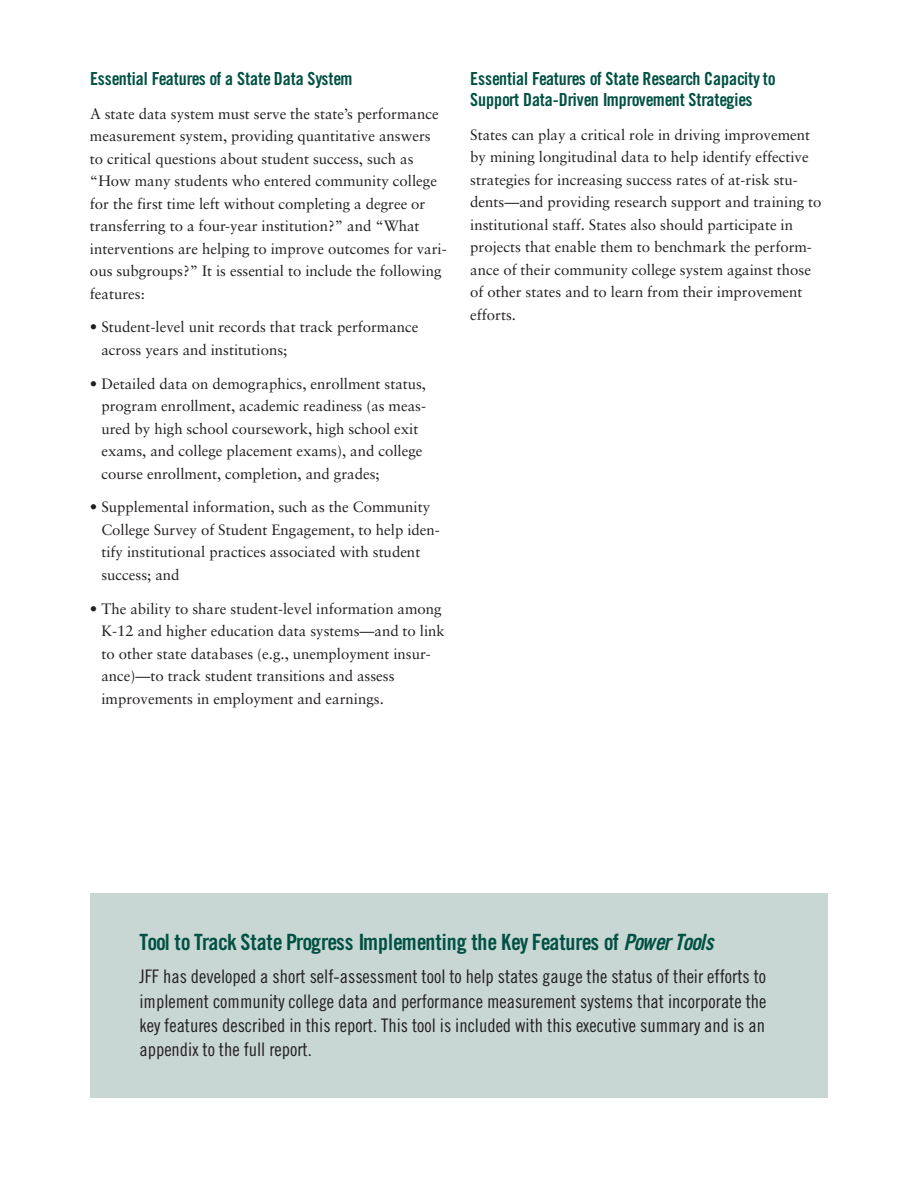
<style>
.page{position:relative;width:918px;height:1188px;background:#fff}
.page>*{position:absolute;margin:0;border:0;box-sizing:border-box;transform-origin:0 0}
.t1{font:22.5px "Trade Gothic Bold Cond Twenty";color:#005143}
.t2{font:18.75px/24.3px "Trade Gothic Cond Eighteen";color:#231f20;text-align:justify}
.t3{font:18px/21px "Trade Gothic Bold Cond Twenty";color:#005143}
.t4{font:15px/22.5px "Sabon";color:#231f20}
.s1{font-family:"Trade Gothic Bold Cond Twenty Obl"}
</style>
<div class="page">
<div style="left:90px;top:894px;width:738px;height:204px;background:#c8d7d4"></div>
<p class="t3" style="left:90px;top:70px;width:264px">Essential Features of a State Data System</p>
<p class="t4" style="left:90px;top:103px;width:358px">A state data system must serve the state’s performance measurement system, providing quantitative answers to critical questions about student success, such as “How many students who entered community college for the first time left without completing a degree or transferring to a four-year institution?” and “What interventions are helping to improve outcomes for vari&shy;ous subgroups?” It is essential to include the following features:</p>
<p class="t4" style="left:101px;top:317px;width:319px;text-indent:-11px">• Student-level unit records that track performance across years and institutions;</p>
<p class="t4" style="left:101px;top:373px;width:326px;text-indent:-11px">• Detailed data on demographics, enrollment status, program enrollment, academic readiness (as meas&shy;ured by high school coursework, high school exit exams, and college placement exams), and college course enrollment, completion, and grades;</p>
<p class="t4" style="left:101px;top:497px;width:340px;text-indent:-11px">• Supplemental information, such as the Community College Survey of Student Engagement, to help iden&shy;tify institutional practices associated with student success; and</p>
<p class="t4" style="left:101px;top:598px;width:345px;text-indent:-11px">• The ability to share student-level information among K-12 and higher education data systems—and to link to other state databases (e.g., unemployment insur&shy;ance)—to track student transitions and assess improvements in employment and earnings.</p>
<p class="t3" style="left:470px;top:70px;width:307px">Essential Features of State Research Capacityto<br>Support Data-Driven Improvement Strategies</p>
<p class="t4" style="left:470px;top:124px;width:353px">States can play a critical role in driving improvement by mining longitudinal data to help identify effective strategies for increasing success rates of at-risk stu&shy;dents—and providing research support and training to institutional staff. States also should participate in projects that enable them to benchmark the perform&shy;ance of their community college system against those of other states and to learn from their improvement efforts.</p>
<h1 class="t1" style="left:140px;top:934px;width:576px">Tool to Track State Progress Implementing the Key Features of <span class="s1">Power Tools</span></h1>
<p class="t2" style="left:139px;top:966px;width:628px">JFF has developed a short self-assessment tool to help states gauge the status of their efforts to implement community college data and performance measurement systems that incorporate the key features described in this report. This tool is included with this executive summary and is an appendix to the full report.</p>
</div>
